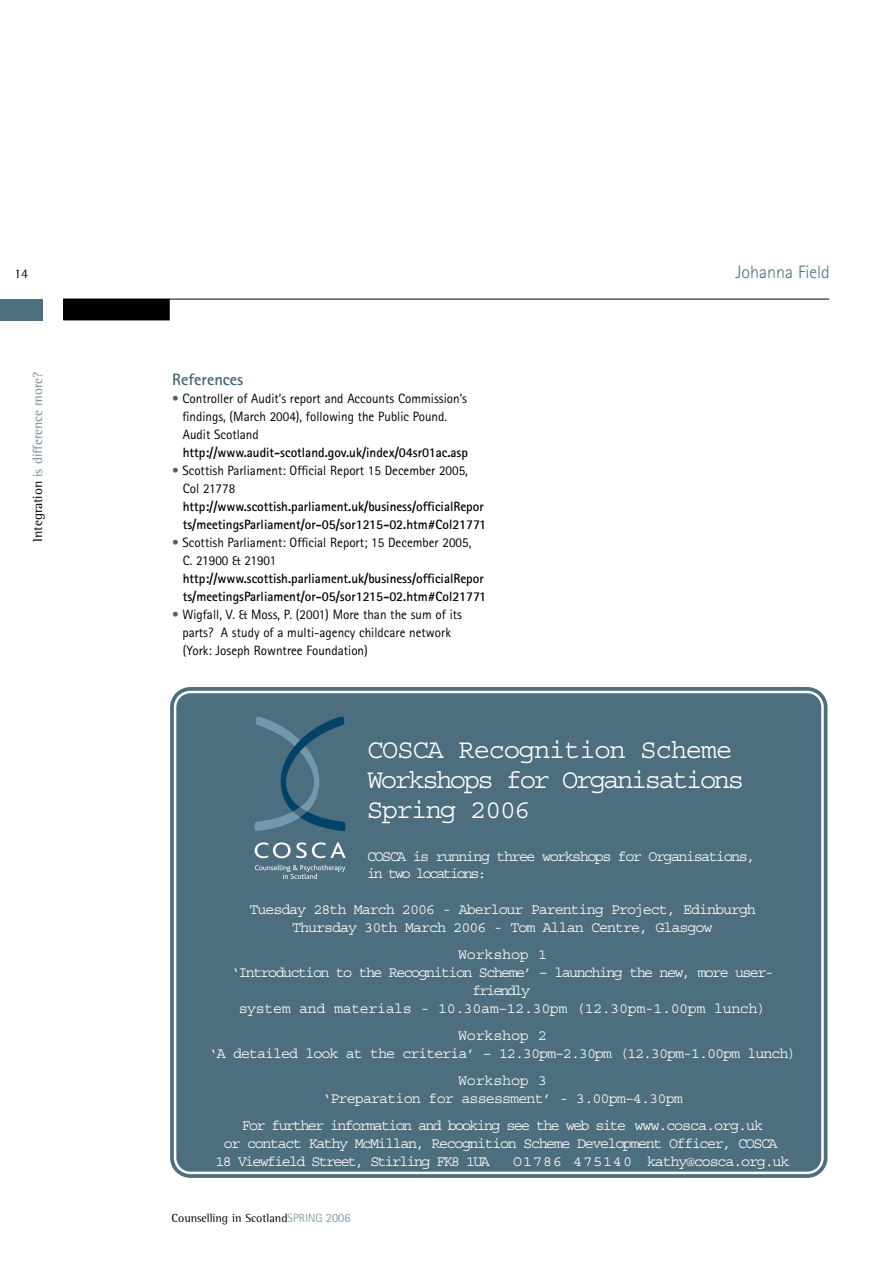
<style>
.page{position:relative;width:893px;height:1263px;background:#fff}
.page>*{position:absolute;margin:0;border:0;box-sizing:border-box;transform-origin:0 0}
.t1{font:27px/30px "Courier";letter-spacing:-.06em;color:#fff}
.t2{font:300 18px "Rotis Sans Serif";color:#4d6e7e}
.t3{font:700 16.5px "Rotis Sans Serif";color:#406575}
.t4{font:15px/18px "Courier";letter-spacing:-.075em;color:#fff;text-align:center}
.t5{font:15px/18px "Courier";letter-spacing:-.105em;color:#fff;text-align:center}
.t6{font:15px "Courier";letter-spacing:-.115em;color:#fff}
.t7{font:15px/16.5px "Courier";letter-spacing:-.1em;color:#fff}
.t8{font:13.5px/18px "Rotis Sans Serif";color:#000}
.t9{font:700 13.5px/18px "Rotis Sans Serif";color:#000}
.t10{font:13.5px "Rotis Semi Serif";color:#738e98}
.t11{font:13.5px "Rotis Semi Serif";color:#000}
.t12{font:12px "Rotis Semi Serif";color:#000}
.s1{color:#000}
.s2{color:#406575}
.s3{font-family:"Rotis Semi Sans";font-weight:300;color:#738e98}
.s4{font-family:"Rotis Semi Sans";font-weight:300;font-size:12.75px;color:#738e98}
</style>
<div class="page">
<svg style="left:170px;top:687px;width:658px;height:491px"></svg>
<div style="left:176px;top:693px;width:646px;height:479px;background:#4d6e7e"></div>
<div style="left:64px;top:299px;width:105px;height:21px;background:#000"></div>
<div style="left:63px;top:299px;width:107px;height:21px;border:1px solid #000"></div>
<div style="left:0;top:299px;width:43px;height:21px;background:#4d6e7e"></div>
<hr style="left:63px;top:299px;width:766px;height:1px;background:#000">
<svg style="left:255px;top:865px;width:90px;height:14px"></svg>
<svg style="left:255px;top:842px;width:91px;height:16px"></svg>
<svg style="left:254px;top:716px;width:92px;height:115px;background:#486d80"></svg>
<p class="t11" style="left:14px;top:265px;width:15px">14</p>
<h2 class="t2" style="left:736px;top:262px;width:96px">Johanna Field</h2>
<p class="t10" style="left:30px;top:542px;width:171px;rotate:-90deg"><span class="s1">Integration</span> is difference more?</p>
<p class="t3" style="left:172px;top:369px;width:73px">References</p>
<p class="t8" style="left:182px;top:389px;width:286px;text-indent:-10px"><span class="s2">•</span> Controller of Audit’s report and Accounts Commission’s findings, (March 2004), following the Public Pound.<br>Audit Scotland</p>
<p class="t9" style="left:183px;top:443px;width:287px">http://www.audit-scotland.gov.uk/index/04sr01ac.asp</p>
<p class="t8" style="left:183px;top:461px;width:287px;text-indent:-11px"><span class="s2">•</span> Scottish Parliament: Official Report 15 December 2005,<br>Col 21778</p>
<p class="t9" style="left:183px;top:497px;width:305px">http://www.scottish.parliament.uk/business/officialRepor ts/meetingsParliament/or-05/sor1215-02.htm#Col21771</p>
<p class="t8" style="left:183px;top:533px;width:290px;text-indent:-11px"><span class="s2">•</span> Scottish Parliament: Official Report; 15 December 2005,<br>C. 21900 &amp; 21901</p>
<p class="t9" style="left:183px;top:569px;width:305px">http://www.scottish.parliament.uk/business/officialRepor ts/meetingsParliament/or-05/sor1215-02.htm#Col21771</p>
<p class="t8" style="left:182px;top:605px;width:281px;text-indent:-10px"><span class="s2">•</span> Wigfall, V. &amp; Moss, P. (2001) More than the sum of its parts? A study of a multi-agency childcare network (York: Joseph Rowntree Foundation)</p>
<h1 class="t1" style="left:367px;top:735px;width:378px">COSCA Recognition Scheme<br>Workshops for Organisations<br>Spring 2006</h1>
<p class="t7" style="left:367px;top:849px;width:390px">COSCA is running three workshops for Organisations, in two locations:</p>
<p class="t4" style="left:249px;top:901px;width:508px">Tuesday 28th March 2006 - Aberlour Parenting Project, Edinburgh<br>Thursday 30th March 2006 - Tom Allan Centre, Glasgow</p>
<p class="t5" style="left:231px;top:946px;width:544px">Workshop 1<br>‘Introduction to the Recognition Scheme’ – launching the new, more user&shy;friendly<br>system and materials - 10.30am–12.30pm (12.30pm-1.00pm lunch)</p>
<p class="t4" style="left:209px;top:1027px;width:589px">Workshop 2<br>‘A detailed look at the criteria’ – 12.30pm–2.30pm (12.30pm-1.00pm lunch)</p>
<p class="t4" style="left:322px;top:1072px;width:362px">Workshop 3<br>‘Preparation for assessment’ - 3.00pm–4.30pm</p>
<p class="t6" style="left:242px;top:1118px;width:523px">For further information and booking see the web site www.cosca.org.uk</p>
<p class="t4" style="left:224px;top:1135px;width:555px">or contact Kathy McMillan, Recognition Scheme Development Officer, COSCA</p>
<p class="t6" style="left:216px;top:1154px;width:276px">18 Viewfield Street, Stirling FK8 1UA</p>
<p class="t4" style="left:513px;top:1153px;width:278px">O1786 475140 kathy@cosca.org.uk</p>
<p class="t12" style="left:172px;top:1211px;width:180px">Counselling in Scotland<span class="s3">SPRING</span> <span class="s4">2006</span></p>
</div>
